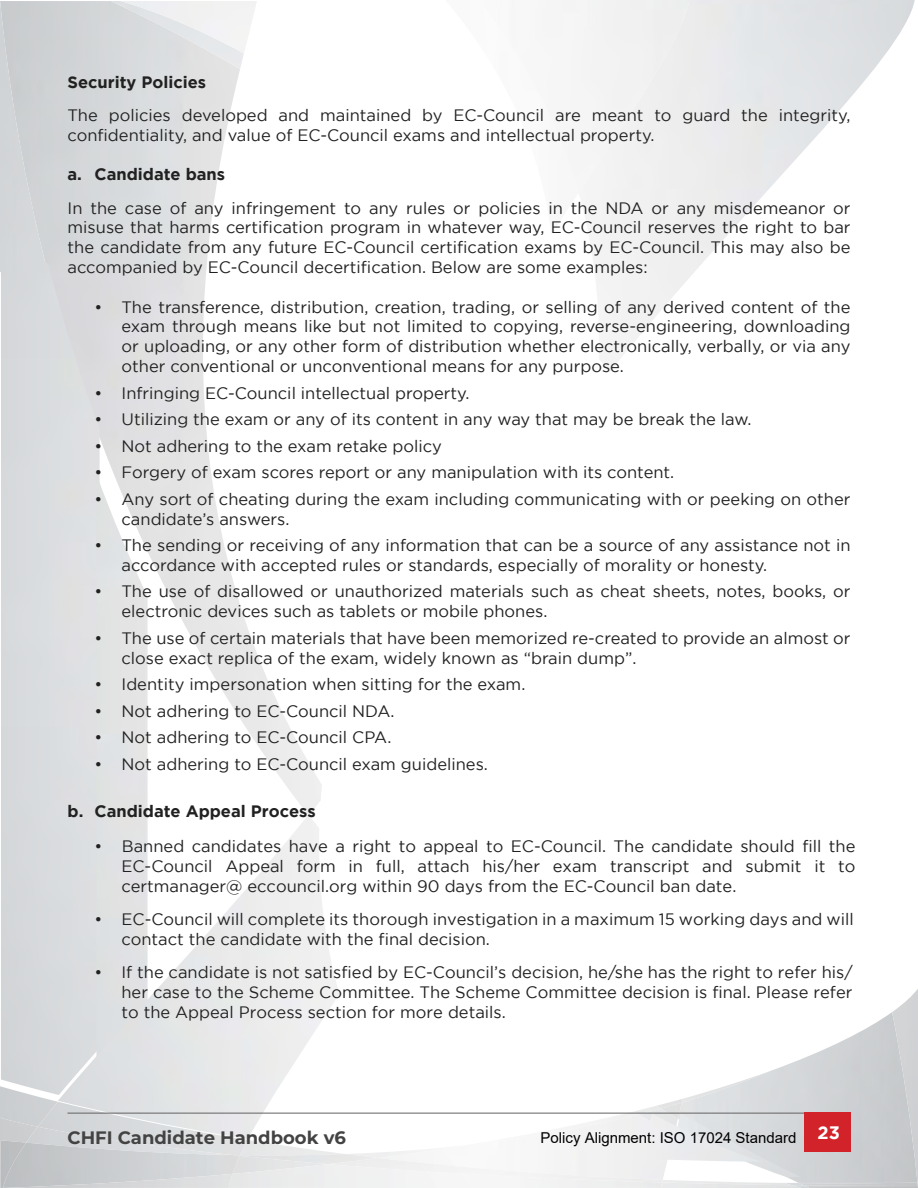
<style>
.page{position:relative;width:918px;height:1188px;background:#fff}
.page>*{position:absolute;margin:0;border:0;box-sizing:border-box;transform-origin:0 0}
.t1{font:700 18px "Montserrat";color:#434343}
.t2{font:700 18px "Gotham";color:#fff}
.t3{font:16.5px/19.8px "Gotham";color:#212121}
.t4{font:700 16.5px "Gotham";color:#212121}
.t5{font:15px "Arial";color:#000}
.s1{font-style:inherit}
</style>
<div class="page">
<div style="left:1px;top:263px;width:99px;height:823px;background:#d9dbdd"></div>
<img style="left:96px;top:474px;width:52px;height:341px">
<div style="left:0;top:1px;width:48px;height:271px;background:#d0d3d5"></div>
<img style="left:120px;top:1px;width:137px;height:52px">
<img style="left:58px;top:815px;width:281px;height:323px">
<div style="left:562px;top:0;width:127px;height:193px;background:#f2f2f2"></div>
<img style="left:657px;top:1100px;width:21px;height:6px">
<img style="left:661px;top:1103px;width:17px;height:6px">
<img style="left:639px;top:1109px;width:39px;height:6px">
<img style="left:678px;top:1012px;width:214px;height:170px">
<img style="left:678px;top:1114px;width:124px;height:63px">
<img style="left:641px;top:1114px;width:121px;height:48px">
<img style="left:892px;top:989px;width:26px;height:193px">
<img style="left:0;top:1086px;width:58px;height:32px">
<img style="left:38px;top:1102px;width:210px;height:41px">
<img style="left:240px;top:1140px;width:106px;height:15px">
<div style="left:461px;top:1166px;width:202px;height:8px;background:#f4f4f4"></div>
<img style="left:26px;top:1127px;width:207px;height:16px">
<img style="left:232px;top:1156px;width:96px;height:8px">
<img style="left:3px;top:1174px;width:226px;height:14px">
<img style="left:505px;top:1174px;width:296px;height:14px">
<img style="left:439px;top:1171px;width:34px;height:3px">
<img style="left:229px;top:1174px;width:3px;height:14px">
<svg style="left:780px;top:1183px;width:29px;height:5px"></svg>
<svg style="left:897px;top:1183px;width:21px;height:5px"></svg>
<hr style="left:68px;top:1113px;width:782px;height:1px;background:#616162">
<div style="left:804px;top:1113px;width:46px;height:39px;background:#d2232a"></div>
<p class="t4" style="left:68px;top:72px;width:140px">Security Policies</p>
<p class="t3" style="left:68px;top:105px;width:784px">The policies developed and maintained by EC-Council are meant to guard the integrity, confidentiality, and value of EC-Council exams and intellectual property.</p>
<p class="t4" style="left:68px;top:165px;width:159px">a. Candidate bans</p>
<p class="t3" style="left:68px;top:198px;width:785px;text-align:justify">In the case of any infringement to any rules or policies in the NDA or any misdemeanor or misuse that harms certification program in whatever way, EC-Council reserves the right to bar the candidate from any future EC-Council certification exams by EC-Council. This may also be accompanied by EC-Council decertification. Below are some examples:</p>
<p class="t3" style="left:122px;top:297px;width:731px;text-align:justify;text-indent:-27px">• The transference, distribution, creation, trading, or selling of any derived content of the exam through means like but not limited to copying, reverse-engineering, downloading or uploading, or any other form of distribution whether electronically, verbally, or via any other conventional or unconventional means for any purpose.</p>
<p class="t3" style="left:95px;top:383px;width:377px">• Infringing EC-Council intellectual property.</p>
<p class="t3" style="left:95px;top:409px;width:659px">• Utilizing the exam or any of its content in any way that may be break the law.</p>
<p class="t3" style="left:95px;top:436px;width:349px">• Not adhering to the exam retake policy</p>
<p class="t3" style="left:95px;top:462px;width:581px">• Forgery of exam scores report or any manipulation with its content.</p>
<p class="t3" style="left:122px;top:489px;width:730px;text-indent:-27px">• Any sort of cheating during the exam including communicating with or peeking on other candidate’s answers.</p>
<p class="t3" style="left:122px;top:535px;width:731px;text-indent:-27px">• The sending or receiving of any information that can be a source of any assistance not in accordance with accepted rules or standards, especially of morality or honesty.</p>
<p class="t3" style="left:122px;top:581px;width:730px;text-indent:-27px">• The use of disallowed or unauthorized materials such as cheat sheets, notes, books, or electronic devices such as tablets or mobile phones.</p>
<p class="t3" style="left:122px;top:628px;width:731px;text-indent:-27px">• The use of certain materials that have been memorized re-created to provide an almost or close exact replica of the exam, widely known as “brain dump”.</p>
<p class="t3" style="left:95px;top:674px;width:432px">• Identity impersonation when sitting for the exam.</p>
<p class="t3" style="left:95px;top:701px;width:301px">• Not adhering to EC-Council NDA.</p>
<p class="t3" style="left:95px;top:727px;width:298px">• Not adhering to EC-Council CPA.</p>
<p class="t3" style="left:95px;top:754px;width:395px">• Not adhering to EC-Council exam guidelines.</p>
<p class="t4" style="left:68px;top:802px;width:250px"><span class="s1">b.</span> Candidate Appeal Process</p>
<p class="t3" style="left:121px;top:836px;width:736px;text-align:justify;text-indent:-27px">• Banned candidates have a right to appeal to EC-Council. The candidate should fill the EC-Council Appeal form in full, attach his/her exam transcript and submit it to certmanager@ eccouncil.org within 90 days from the EC-Council ban date.</p>
<p class="t3" style="left:121px;top:909px;width:734px;text-indent:-27px">• EC-Council will complete its thorough investigation in a maximum 15 working days and will contact the candidate with the final decision.</p>
<p class="t3" style="left:121px;top:962px;width:733px;text-align:justify;text-indent:-27px">• If the candidate is not satisfied by EC-Council’s decision, he/she has the right to refer his/ her case to the Scheme Committee. The Scheme Committee decision is final. Please refer to the Appeal Process section for more details.</p>
<p class="t1" style="left:68px;top:1125px;width:280px">CHFI Candidate Handbook v6</p>
<p class="t5" style="left:541px;top:1128px;width:257px">Policy Alignment: ISO 17024 Standard</p>
<p class="t2" style="left:818px;top:1122px;width:24px">23</p>
</div>
